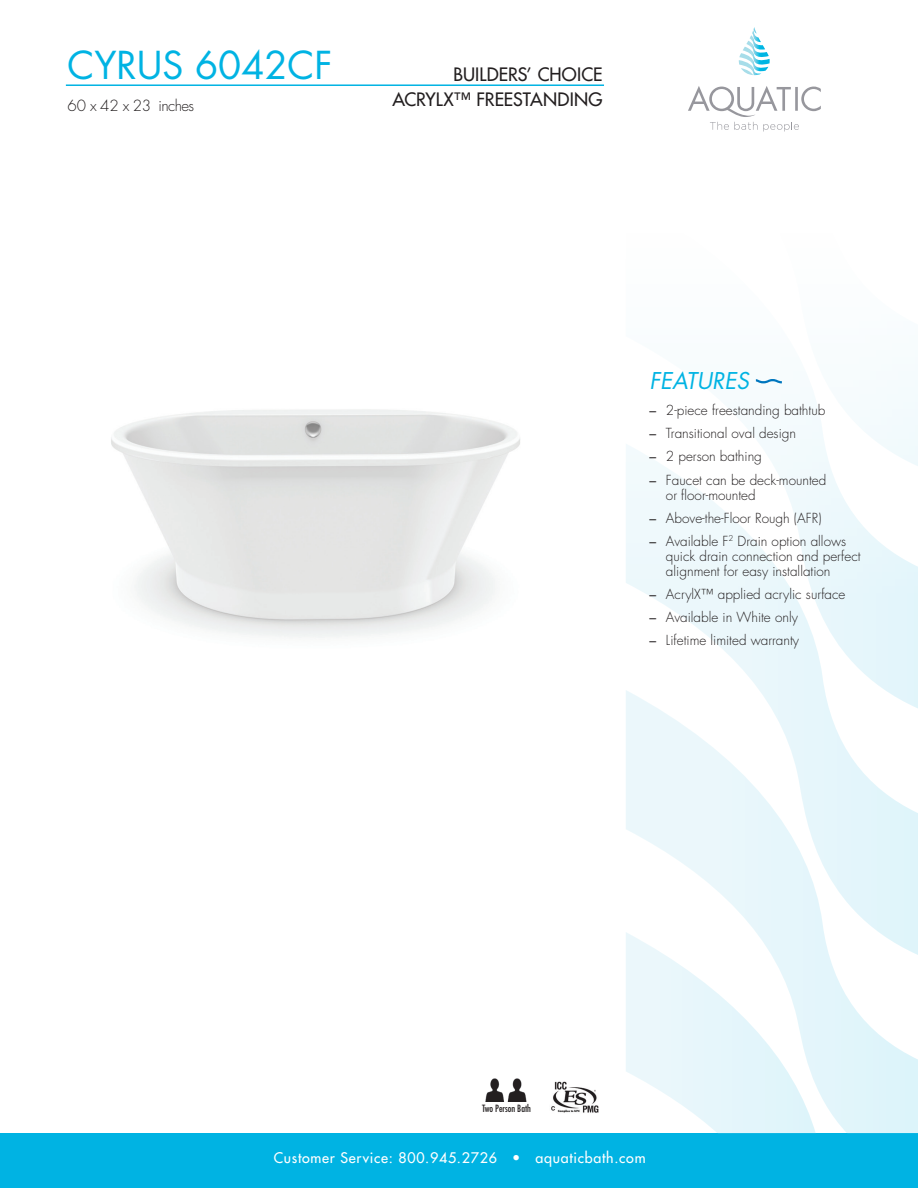
<style>
.page{position:relative;width:918px;height:1188px;background:#fff}
.page>*{position:absolute;margin:0;border:0;box-sizing:border-box;transform-origin:0 0}
.Tub_Name{font:37.5px "Futura Std";color:#00b3e3}
.FEATURES{font:italic 22.5px "Futura Std";color:#00b3e3}
.t1{font:500 18px/25.8px "Futura Std";letter-spacing:.005em;color:#231f20;text-align:right}
.Tub_Name-2{font:300 15px "Futura Std";letter-spacing:-.04em;color:#231f20}
.t2{font:500 14.25px "Futura Std";letter-spacing:.05em;color:#fff}
.t3{font:300 13.5px/15px "Futura Std";color:#231f20}
.t4{font:condensed 9.75px "Futura Std";color:#231f20}
.s1{font-weight:400}
</style>
<div class="page">
<svg style="left:745px;top:379px;width:173px;height:64px"></svg>
<svg style="left:626px;top:443px;width:292px;height:247px"></svg>
<svg style="left:626px;top:690px;width:292px;height:444px"></svg>
<svg style="left:626px;top:932px;width:201px;height:202px"></svg>
<hr style="left:66px;top:84px;width:538px;height:2px;background:#00b3e3">
<div style="left:1px;top:1134px;width:917px;height:54px;background:#00b3e3"></div>
<svg style="left:688px;top:27px;width:133px;height:105px"></svg>
<svg style="left:756px;top:379px;width:26px;height:4px"></svg>
<img style="left:551px;top:1081px;width:48px;height:32px">
<img style="left:485px;top:1079px;width:42px;height:22px">
<p class="Tub_Name" style="left:68px;top:41px;width:266px">CYRUS 6042CF</p>
<p class="Tub_Name-2" style="left:68px;top:96px;width:128px">60 x 42 x 23 inches</p>
<h3 class="t1" style="left:393px;top:61px;width:212px">BUILDERS’ CHOICE<br>ACRYLX™ FREESTANDING</h3>
<p class="FEATURES" style="left:650px;top:367px;width:101px">FEATURES</p>
<p class="t3" style="left:649px;top:403px;width:177px"><span class="s1">–</span> 2-piece freestanding bathtub</p>
<p class="t3" style="left:649px;top:426px;width:148px"><span class="s1">–</span> Transitional oval design</p>
<p class="t3" style="left:649px;top:449px;width:114px"><span class="s1">–</span> 2 person bathing</p>
<p class="t3" style="left:666px;top:473px;width:162px;text-indent:-16px"><span class="s1">–</span> Faucet can be deck-mounted or floor-mounted</p>
<p class="t3" style="left:649px;top:511px;width:174px"><span class="s1">–</span> Above-the-Floor Rough (AFR)</p>
<p class="t3" style="left:666px;top:534px;width:196px;text-indent:-16px"><span class="s1">–</span> Available F<sup>2</sup> Drain option allows quick drain connection and perfect alignment for easy installation</p>
<p class="t3" style="left:649px;top:587px;width:198px"><span class="s1">–</span> AcrylX™ applied acrylic surface</p>
<p class="t3" style="left:649px;top:610px;width:150px"><span class="s1">–</span> Available in White only</p>
<p class="t3" style="left:649px;top:633px;width:151px"><span class="s1">–</span> Lifetime limited warranty</p>
<p class="t4" style="left:482px;top:1103px;width:50px">Two Person Bath</p>
<p class="t2" style="left:274px;top:1149px;width:373px">Customer Service: 800.945.2726 • aquaticbath.com</p>
</div>
